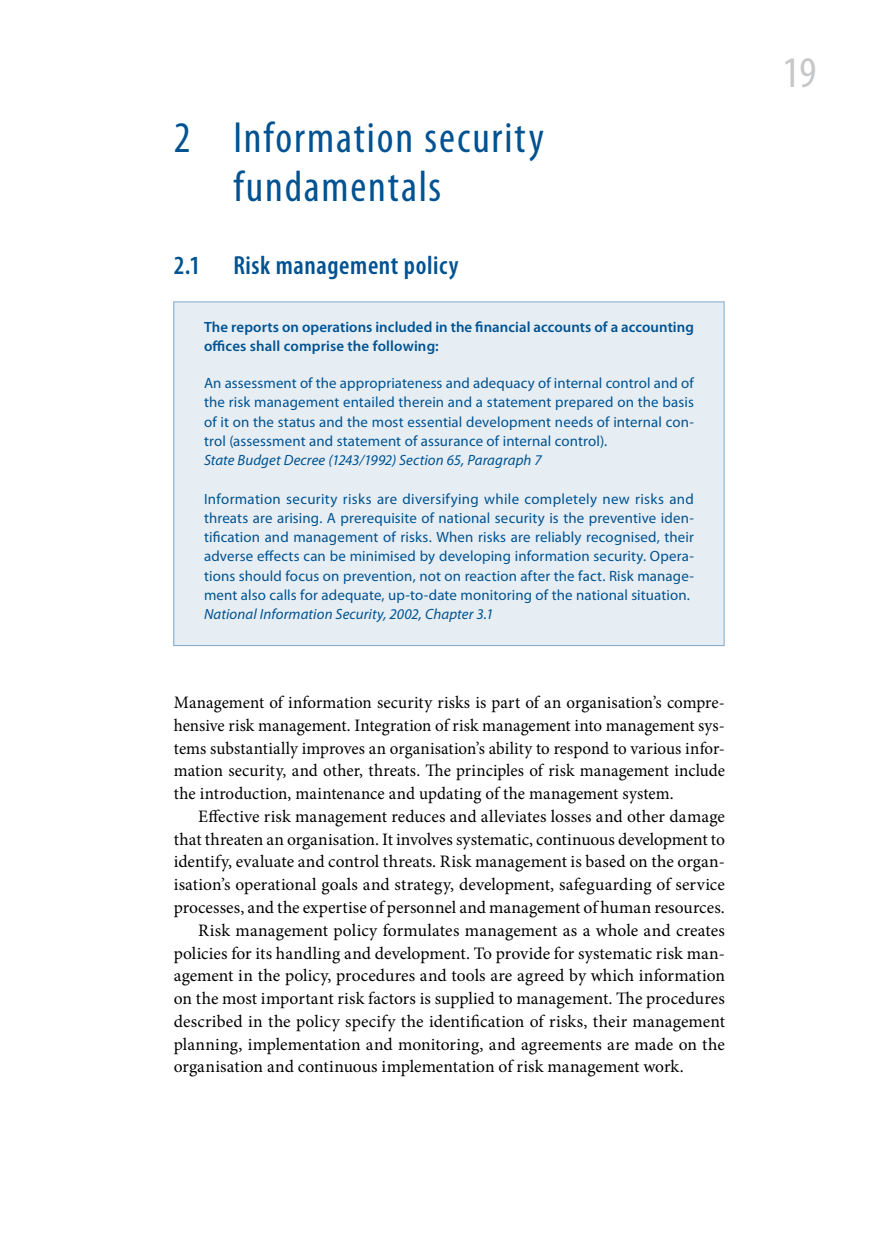
<style>
.page{position:relative;width:874px;height:1241px;background:#fff}
.page>*{position:absolute;margin:0;border:0;box-sizing:border-box;transform-origin:0 0}
.t1{font:condensed 43.75px/49px "Myriad Pro";letter-spacing:.04em;color:#005291}
.t2{font:condensed 43.75px "Myriad Pro";color:#c6c7c8}
.t3{font:600 condensed 26.25px "Myriad Pro";letter-spacing:.02em;color:#005291}
.t4{font:17.5px/22.8px "Minion Pro";letter-spacing:.005em;color:#000;text-align:justify}
.t5{font:14.88px/19.2px "Myriad Pro";letter-spacing:.01em;color:#005291;text-align:justify}
.t6{font:600 14.88px/19.2px "Myriad Pro";letter-spacing:.005em;color:#005291}
.t7{font:italic 14.88px "Myriad Pro";letter-spacing:.005em;color:#005291}
</style>
<div class="page">
<div style="left:174px;top:302px;width:549px;height:343px;background:#e6eef4"></div>
<h1 class="t1" style="left:233px;top:112px;width:312px;text-indent:-60px">2 Information security fundamentals</h1>
<h2 class="t3" style="left:174px;top:249px;width:28px">2.1</h2>
<h2 class="t3" style="left:233px;top:249px;width:226px">Risk management policy</h2>
<p class="t6" style="left:204px;top:317px;width:491px">The reports on operations included in the financial accounts of a accounting offices shall comprise the following:</p>
<p class="t5" style="left:204px;top:373px;width:491px">An assessment of the appropriateness and adequacy of internal control and of the risk management entailed therein and a statement prepared on the basis of it on the status and the most essential development needs of internal con&shy;trol (assessment and statement of assurance of internal control).</p>
<p class="t7" style="left:204px;top:451px;width:339px">State Budget Decree (1243/1992) Section 65, Paragraph 7</p>
<p class="t5" style="left:204px;top:489px;width:491px">Information security risks are diversifying while completely new risks and threats are arising. A prerequisite of national security is the preventive iden&shy;tification and management of risks. When risks are reliably recognised, their adverse effects can be minimised by developing information security. Opera&shy;tions should focus on prevention, not on reaction after the fact. Risk manage&shy;ment also calls for adequate, up-to-date monitoring of the national situation.</p>
<p class="t7" style="left:204px;top:605px;width:291px">National Information Security, 2002, Chapter 3.1</p>
<p class="t4" style="left:174px;top:691px;width:552px">Management of information security risks is part of an organisation’s compre&shy;hensive risk management. Integration of risk management into management sys&shy;tems substantially improves an organisation’s ability to respond to various infor&shy;mation security, and other, threats. The principles of risk management include the introduction, maintenance and updating of the management system.</p>
<p class="t4" style="left:198px;top:805px;width:528px">Effective risk management reduces and alleviates losses and other damage</p>
<p class="t4" style="left:174px;top:827px;width:552px">that threaten an organisation. It involves systematic, continuous development to</p>
<p class="t4" style="left:174px;top:850px;width:552px">identify, evaluate and control threats. Risk management is based on the organ-</p>
<p class="t4" style="left:174px;top:873px;width:552px">isation’s operational goals and strategy, development, safeguarding of service</p>
<p class="t4" style="left:174px;top:896px;width:552px">processes, and the expertise of personnel and management of human resources.</p>
<p class="t4" style="left:198px;top:918px;width:528px">Risk management policy formulates management as a whole and creates</p>
<p class="t4" style="left:174px;top:941px;width:552px">policies for its handling and development. To provide for systematic risk man-</p>
<p class="t4" style="left:174px;top:964px;width:552px">agement in the policy, procedures and tools are agreed by which information</p>
<p class="t4" style="left:174px;top:987px;width:552px">on the most important risk factors is supplied to management. The procedures</p>
<p class="t4" style="left:174px;top:1009px;width:552px">described in the policy specify the identification of risks, their management</p>
<p class="t4" style="left:174px;top:1032px;width:552px">planning, implementation and monitoring, and agreements are made on the</p>
<p class="t4" style="left:174px;top:1055px;width:511px">organisation and continuous implementation of risk management work.</p>
<h1 class="t2" style="left:782px;top:46px;width:35px">19</h1>
</div>
